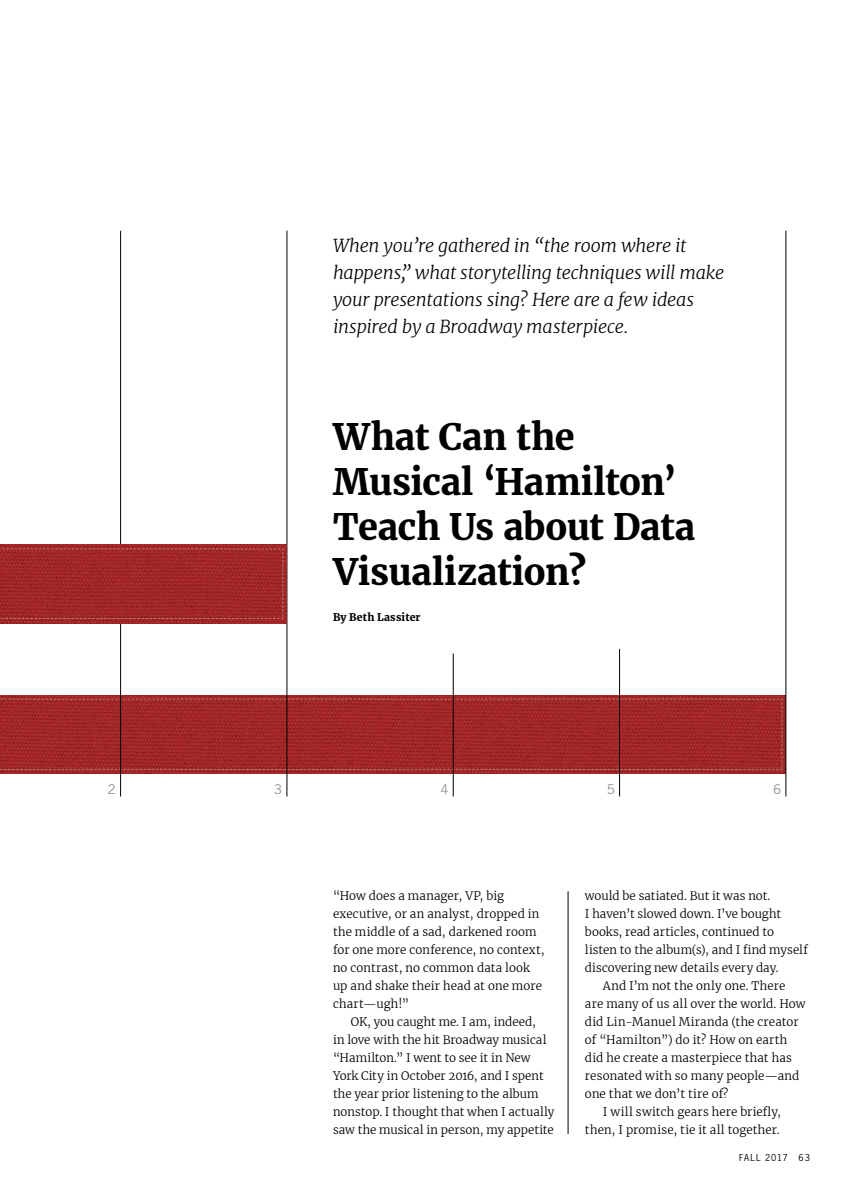
<style>
.page{position:relative;width:864px;height:1188px;background:#fff}
.page>*{position:absolute;margin:0;border:0;box-sizing:border-box;transform-origin:0 0}
.t1{font:700 36px/45px "Merriweather";letter-spacing:-.01em;color:#000}
.t2{font:italic 300 18px/27px "Merriweather";letter-spacing:-.015em;color:#000}
.t3{font:13.5px "News Gothic BT";color:#939598}
.t4{font:300 11.7px/18px "Merriweather";letter-spacing:.005em;color:#000}
.t5{font:700 10.5px "Merriweather";letter-spacing:.015em;color:#000}
.t6{font:9px "News Gothic Std";letter-spacing:.115em;color:#000}
</style>
<div class="page">
<img style="left:0;top:696px;width:786px;height:78px">
<hr style="left:120px;top:231px;width:1px;height:565px;background:#000">
<hr style="left:287px;top:231px;width:1px;height:565px;background:#000">
<hr style="left:453px;top:654px;width:1px;height:142px;background:#000">
<hr style="left:619px;top:649px;width:1px;height:147px;background:#000">
<hr style="left:568px;top:891px;width:1px;height:243px;background:#000">
<hr style="left:786px;top:231px;width:1px;height:565px;background:#000">
<img style="left:0;top:545px;width:287px;height:78px">
<h2 class="t2" style="left:333px;top:232px;width:393px">When you’re gathered in “the room where it happens,” what storytelling techniques will make your presentations sing? Here are a few ideas inspired by a Broadway masterpiece.</h2>
<h1 class="t1" style="left:333px;top:414px;width:364px">What Can the<br>Musical ‘Hamilton’<br>Teach Us about Data<br>Visualization?</h1>
<p class="t5" style="left:333px;top:610px;width:89px">By Beth Lassiter</p>
<p class="t3" style="left:108px;top:781px;width:10px">2</p>
<p class="t3" style="left:274px;top:781px;width:10px">3</p>
<p class="t3" style="left:441px;top:781px;width:10px">4</p>
<p class="t3" style="left:607px;top:781px;width:10px">5</p>
<p class="t3" style="left:773px;top:781px;width:10px">6</p>
<p class="t4" style="left:333px;top:887px;width:213px">“How does a manager, VP, big executive, or an analyst, dropped in the middle of a sad, darkened room for one more conference, no context, no contrast, no common data look up and shake their head at one more chart—ugh!”</p>
<p class="t4" style="left:333px;top:1013px;width:223px;text-indent:18px">OK, you caught me. I am, indeed,<br>in love with the hit Broadway musical “Hamilton.” I went to see it in New York City in October 2016, and I spent the year prior listening to the album nonstop. I thought that when I actually saw the musical in person, my appetite</p>
<p class="t4" style="left:585px;top:886px;width:187px">would be satiated. But it was not.</p>
<p class="t4" style="left:585px;top:904px;width:198px">I haven’t slowed down. I’ve bought</p>
<p class="t4" style="left:585px;top:922px;width:190px">books, read articles, continued to</p>
<p class="t4" style="left:585px;top:940px;width:224px">listen to the album(s), and I find myself</p>
<p class="t4" style="left:585px;top:958px;width:195px">discovering new details every day.</p>
<p class="t4" style="left:603px;top:976px;width:184px">And I’m not the only one. There</p>
<p class="t4" style="left:585px;top:994px;width:222px">are many of us all over the world. How</p>
<p class="t4" style="left:585px;top:1012px;width:215px">did Lin-Manuel Miranda (the creator</p>
<p class="t4" style="left:585px;top:1030px;width:204px">of “Hamilton”) do it? How on earth</p>
<p class="t4" style="left:585px;top:1048px;width:208px">did he create a masterpiece that has</p>
<p class="t4" style="left:585px;top:1066px;width:216px">resonated with so many people—and</p>
<p class="t4" style="left:585px;top:1084px;width:145px">one that we don’t tire of?</p>
<p class="t4" style="left:603px;top:1102px;width:180px">I will switch gears here briefly,</p>
<p class="t4" style="left:585px;top:1120px;width:196px">then, I promise, tie it all together.</p>
<p class="t6" style="left:739px;top:1152px;width:72px">FALL 2017 63</p>
</div>
